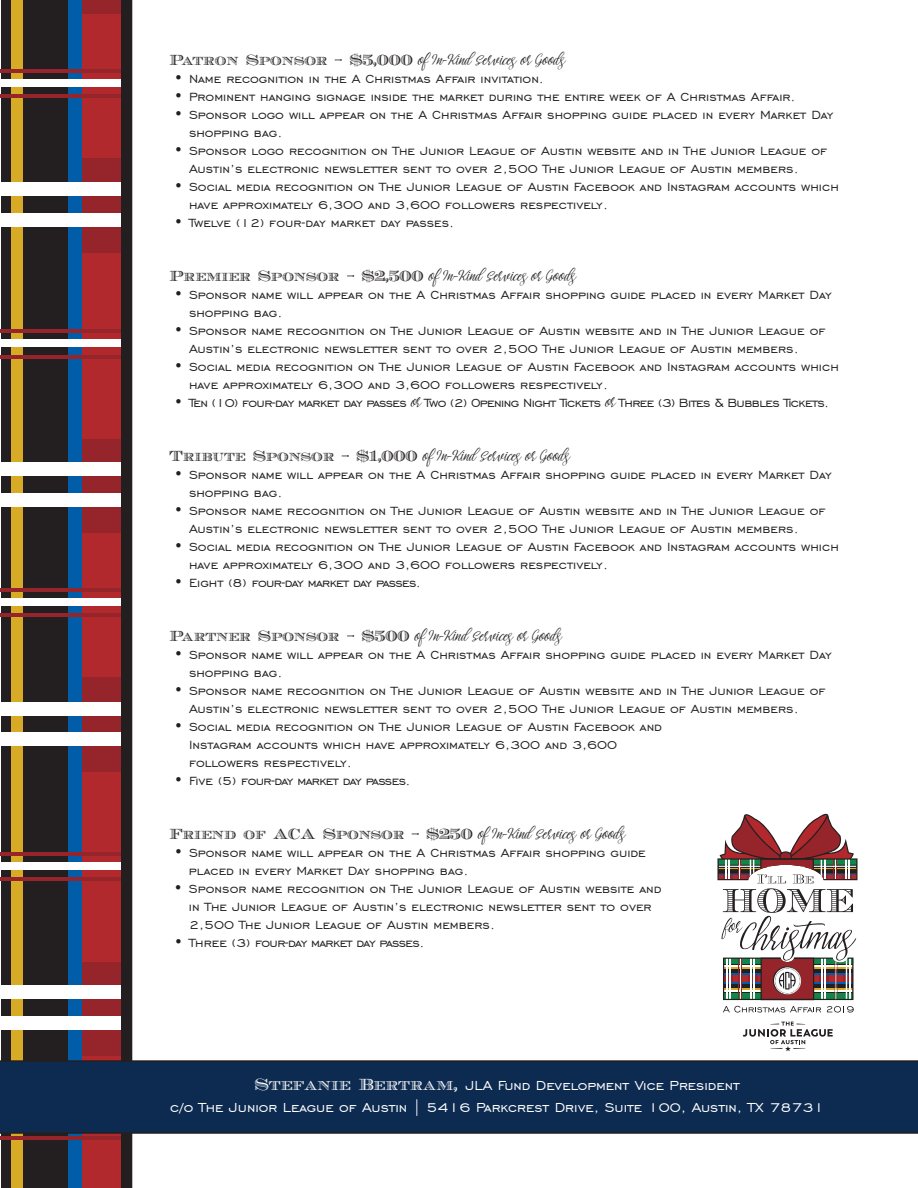
<style>
.page{position:relative;width:918px;height:1188px;background:#fff}
.page>*{position:absolute;margin:0;border:0;box-sizing:border-box;transform-origin:0 0}
.t1{font:16.5px/21.6px "Engravers Gothic BT";color:#fff;text-align:center}
.t2{font:15px/18px "Engravers Gothic BT";color:#231f20}
.t3{font:15px "Brightside Typeface";color:#231f20}
.t4{font:15px "Engravers Gothic BT";letter-spacing:-.04em;color:#231f20}
.s1{font-family:"Ecuyer DAX"}
.s2{font-family:"Brightside Typeface"}
</style>
<div class="page">
<div style="left:121px;top:0;width:11px;height:1188px;background:#231f20"></div>
<div style="left:0;top:0;width:121px;height:1188px;background:#b1282d"></div>
<div style="left:0;top:678px;width:121px;height:94px;background:#96252b"></div>
<div style="left:0;top:440px;width:121px;height:93px;background:#96252b"></div>
<div style="left:0;top:962px;width:121px;height:94px;background:#96252b"></div>
<div style="left:0;top:158px;width:121px;height:95px;background:#96252b"></div>
<div style="left:0;top:0;width:121px;height:14px;background:#96252b"></div>
<div style="left:0;top:0;width:68px;height:1188px;background:#231f20"></div>
<div style="left:68px;top:0;width:13px;height:1188px;background:#015da7"></div>
<div style="left:12px;top:0;width:11px;height:1188px;background:#d8ab27"></div>
<hr style="left:0;top:0;width:1px;height:1188px;background:#fff">
<div style="left:0;top:213px;width:121px;height:14px;background:#fff"></div>
<div style="left:0;top:183px;width:121px;height:13px;background:#fff"></div>
<div style="left:0;top:493px;width:121px;height:14px;background:#fff"></div>
<div style="left:0;top:462px;width:121px;height:14px;background:#fff"></div>
<div style="left:0;top:732px;width:121px;height:14px;background:#fff"></div>
<div style="left:0;top:702px;width:121px;height:13px;background:#fff"></div>
<div style="left:0;top:1016px;width:121px;height:13px;background:#fff"></div>
<div style="left:0;top:985px;width:121px;height:14px;background:#fff"></div>
<hr style="left:0;top:69px;width:121px;height:3px;background:#96252b">
<hr style="left:0;top:95px;width:121px;height:3px;background:#96252b">
<div style="left:0;top:79px;width:121px;height:7px;background:#fff"></div>
<hr style="left:0;top:588px;width:121px;height:4px;background:#96252b">
<hr style="left:0;top:614px;width:121px;height:3px;background:#96252b">
<div style="left:0;top:599px;width:121px;height:7px;background:#fff"></div>
<hr style="left:0;top:329px;width:121px;height:4px;background:#96252b">
<hr style="left:0;top:355px;width:121px;height:4px;background:#96252b">
<div style="left:0;top:340px;width:121px;height:7px;background:#fff"></div>
<hr style="left:0;top:1136px;width:121px;height:4px;background:#96252b">
<hr style="left:0;top:852px;width:121px;height:4px;background:#96252b">
<hr style="left:0;top:878px;width:121px;height:3px;background:#96252b">
<div style="left:0;top:863px;width:121px;height:7px;background:#fff"></div>
<svg style="left:743px;top:1022px;width:90px;height:29px"></svg>
<svg style="left:723px;top:1006px;width:98px;height:7px"></svg>
<svg style="left:827px;top:1006px;width:27px;height:7px"></svg>
<svg style="left:717px;top:814px;width:141px;height:186px"></svg>
<div style="left:0;top:1060px;width:918px;height:74px;background:#0d2b51"></div>
<p class="t3" style="left:170px;top:51px;width:397px"><span class="s1">Patron Sponsor - $5,000</span> of In-Kind Services or Goods</p>
<p class="t2" style="left:174px;top:69px;width:371px">• Name recognition in the A Christmas Affair invitation.</p>
<p class="t2" style="left:174px;top:87px;width:623px">• Prominent hanging signage inside the market during the entire week of A Christmas Affair.</p>
<p class="t2" style="left:189px;top:105px;width:646px;text-indent:-15px">• Sponsor logo will appear on the A Christmas Affair shopping guide placed in every Market Day shopping bag.</p>
<p class="t2" style="left:189px;top:141px;width:640px;text-indent:-15px">• Sponsor logo recognition on The Junior League of Austin website and in The Junior League of<br>Austin’s electronic newsletter sent to over 2,500 The Junior League of Austin members.</p>
<p class="t2" style="left:189px;top:177px;width:651px;text-indent:-15px">• Social media recognition on The Junior League of Austin Facebook and Instagram accounts which have approximately 6,300 and 3,600 followers respectively.</p>
<p class="t2" style="left:174px;top:213px;width:282px">• Twelve (12) four-day market day passes.</p>
<p class="t3" style="left:170px;top:267px;width:408px"><span class="s1">Premier Sponsor - $2,500</span> of In-Kind Services or Goods</p>
<p class="t2" style="left:189px;top:285px;width:644px;text-indent:-15px">• Sponsor name will appear on the A Christmas Affair shopping guide placed in every Market Day shopping bag.</p>
<p class="t2" style="left:189px;top:321px;width:638px;text-indent:-15px">• Sponsor name recognition on The Junior League of Austin website and in The Junior League of<br>Austin’s electronic newsletter sent to over 2,500 The Junior League of Austin members.</p>
<p class="t2" style="left:189px;top:357px;width:651px;text-indent:-15px">• Social media recognition on The Junior League of Austin Facebook and Instagram accounts which have approximately 6,300 and 3,600 followers respectively.</p>
<p class="t4" style="left:174px;top:394px;width:657px">• Ten (10) four-day market day passes <span class="s2">or</span> Two (2) Opening Night Tickets <span class="s2">or</span> Three (3) Bites &amp; Bubbles Tickets.</p>
<p class="t3" style="left:170px;top:447px;width:402px"><span class="s1">Tribute Sponsor - $1,000</span> of In-Kind Services or Goods</p>
<p class="t2" style="left:189px;top:465px;width:644px;text-indent:-15px">• Sponsor name will appear on the A Christmas Affair shopping guide placed in every Market Day shopping bag.</p>
<p class="t2" style="left:189px;top:501px;width:638px;text-indent:-15px">• Sponsor name recognition on The Junior League of Austin website and in The Junior League of<br>Austin’s electronic newsletter sent to over 2,500 The Junior League of Austin members.</p>
<p class="t2" style="left:189px;top:537px;width:651px;text-indent:-15px">• Social media recognition on The Junior League of Austin Facebook and Instagram accounts which have approximately 6,300 and 3,600 followers respectively.</p>
<p class="t4" style="left:174px;top:574px;width:248px">• Eight (8) four-day market day passes.</p>
<p class="t3" style="left:170px;top:627px;width:393px"><span class="s1">Partner Sponsor - $500</span> of In-Kind Services or Goods</p>
<p class="t2" style="left:189px;top:645px;width:644px;text-indent:-15px">• Sponsor name will appear on the A Christmas Affair shopping guide placed in every Market Day shopping bag.</p>
<p class="t2" style="left:189px;top:681px;width:638px;text-indent:-15px">• Sponsor name recognition on The Junior League of Austin website and in The Junior League of<br>Austin’s electronic newsletter sent to over 2,500 The Junior League of Austin members.</p>
<p class="t2" style="left:189px;top:717px;width:475px;text-indent:-15px">• Social media recognition on The Junior League of Austin Facebook and<br>Instagram accounts which have approximately 6,300 and 3,600 followers respectively.</p>
<p class="t4" style="left:174px;top:772px;width:238px">• Five (5) four-day market day passes.</p>
<p class="t3" style="left:170px;top:825px;width:457px"><span class="s1">Friend of ACA Sponsor - $250</span> of In-Kind Services or Goods</p>
<p class="t2" style="left:189px;top:843px;width:458px;text-indent:-15px">• Sponsor name will appear on the A Christmas Affair shopping guide placed in every Market Day shopping bag.</p>
<p class="t2" style="left:189px;top:879px;width:474px;text-indent:-15px">• Sponsor name recognition on The Junior League of Austin website and in The Junior League of Austin’s electronic newsletter sent to over<br>2,500 The Junior League of Austin members.</p>
<p class="t4" style="left:174px;top:934px;width:252px">• Three (3) four-day market day passes.</p>
<p class="t1" style="left:170px;top:1075px;width:656px"><span class="s1">Stefanie Bertram,</span> JLA Fund Development Vice President<br>c/o The Junior League of Austin | 5416 Parkcrest Drive, Suite 100, Austin, TX 78731</p>
</div>
